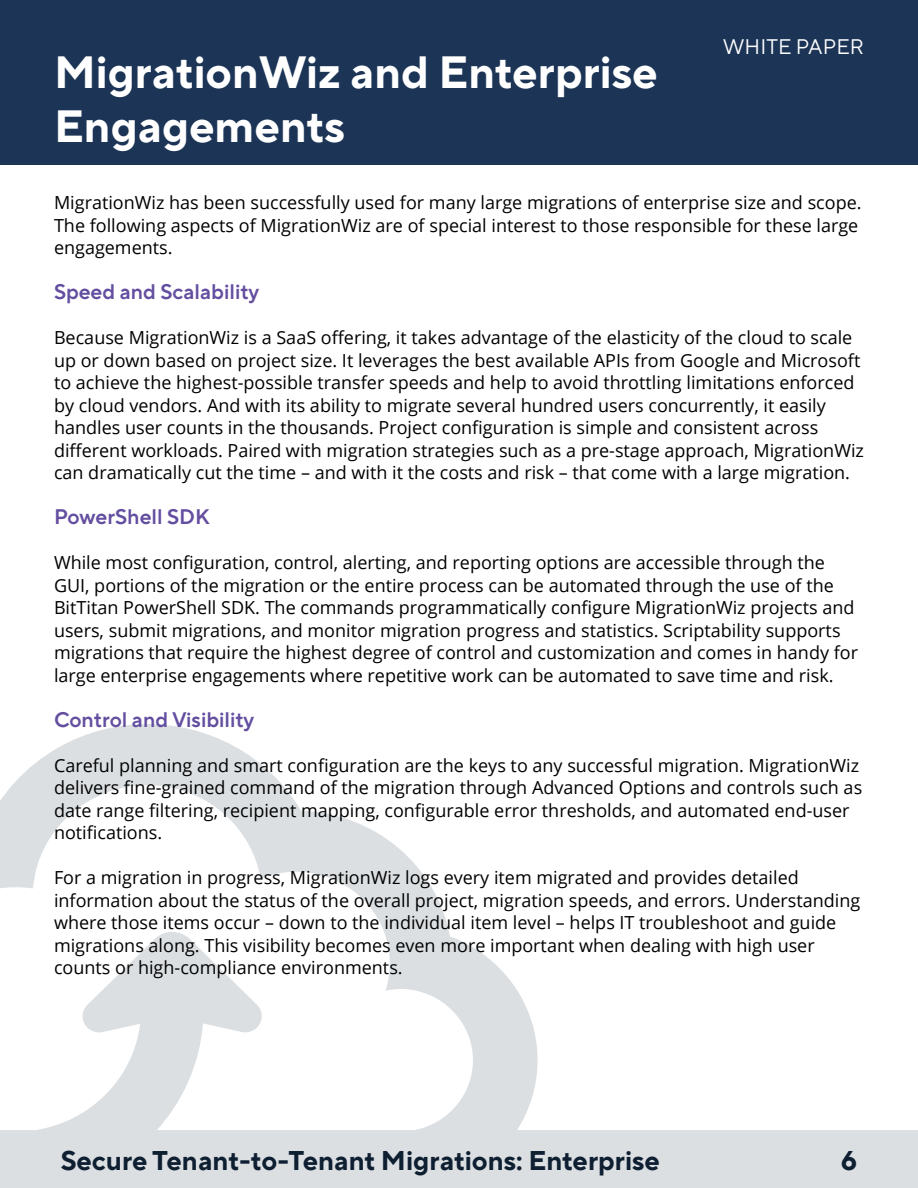
<style>
.page{position:relative;width:918px;height:1188px;background:#fff}
.page>*{position:absolute;margin:0;border:0;box-sizing:border-box;transform-origin:0 0}
.t1{font:700 45px/54px "TT Norms Pro";color:#fff}
.t2{font:700 27px "TT Norms Pro";color:#0f1f32}
.t3{font:600 21px "TT Norms Pro";color:#634ea0}
.t4{font:21px "TT Norms Pro";color:#fff}
.t5{font:18px/22.5px "Open Sans";color:#000101}
</style>
<div class="page">
<svg style="left:0;top:724px;width:918px;height:464px"></svg>
<div style="left:0;top:0;width:918px;height:164px;background:#1c3557"></div>
<h1 class="t1" style="left:54px;top:42px;width:605px">MigrationWiz and Enterprise<br>Engagements</h1>
<p class="t4" style="left:723px;top:31px;width:143px">WHITE PAPER</p>
<p class="t5" style="left:54px;top:191px;width:809px">MigrationWiz has been successfully used for many large migrations of enterprise size and scope.<br>The following aspects of MigrationWiz are of special interest to those responsible for these large engagements.</p>
<p class="t3" style="left:54px;top:276px;width:207px">Speed and Scalability</p>
<p class="t5" style="left:54px;top:326px;width:812px">Because MigrationWiz is a SaaS offering, it takes advantage of the elasticity of the cloud to scale up or down based on project size. It leverages the best available APIs from Google and Microsoft to achieve the highest-possible transfer speeds and help to avoid throttling limitations enforced by cloud vendors. And with its ability to migrate several hundred users concurrently, it easily handles user counts in the thousands. Project configuration is simple and consistent across different workloads. Paired with migration strategies such as a pre-stage approach, MigrationWiz can dramatically cut the time – and with it the costs and risk – that come with a large migration.</p>
<p class="t3" style="left:54px;top:501px;width:157px">PowerShell SDK</p>
<p class="t5" style="left:54px;top:551px;width:806px">While most configuration, control, alerting, and reporting options are accessible through the GUI, portions of the migration or the entire process can be automated through the use of the BitTitan PowerShell SDK. The commands programmatically configure MigrationWiz projects and users, submit migrations, and monitor migration progress and statistics. Scriptability supports migrations that require the highest degree of control and customization and comes in handy for large enterprise engagements where repetitive work can be automated to save time and risk.</p>
<p class="t3" style="left:54px;top:704px;width:202px">Control and Visibility</p>
<p class="t5" style="left:54px;top:754px;width:810px">Careful planning and smart configuration are the keys to any successful migration. MigrationWiz delivers fine-grained command of the migration through Advanced Options and controls such as date range filtering, recipient mapping, configurable error thresholds, and automated end-user notifications.</p>
<p class="t5" style="left:54px;top:866px;width:808px">For a migration in progress, MigrationWiz logs every item migrated and provides detailed information about the status of the overall project, migration speeds, and errors. Understanding where those items occur – down to the individual item level – helps IT troubleshoot and guide migrations along. This visibility becomes even more important when dealing with high user counts or high-compliance environments.</p>
<h2 class="t2" style="left:61px;top:1141px;width:601px">Secure Tenant-to-Tenant Migrations: Enterprise</h2>
<h2 class="t2" style="left:841px;top:1141px;width:18px">6</h2>
</div>
